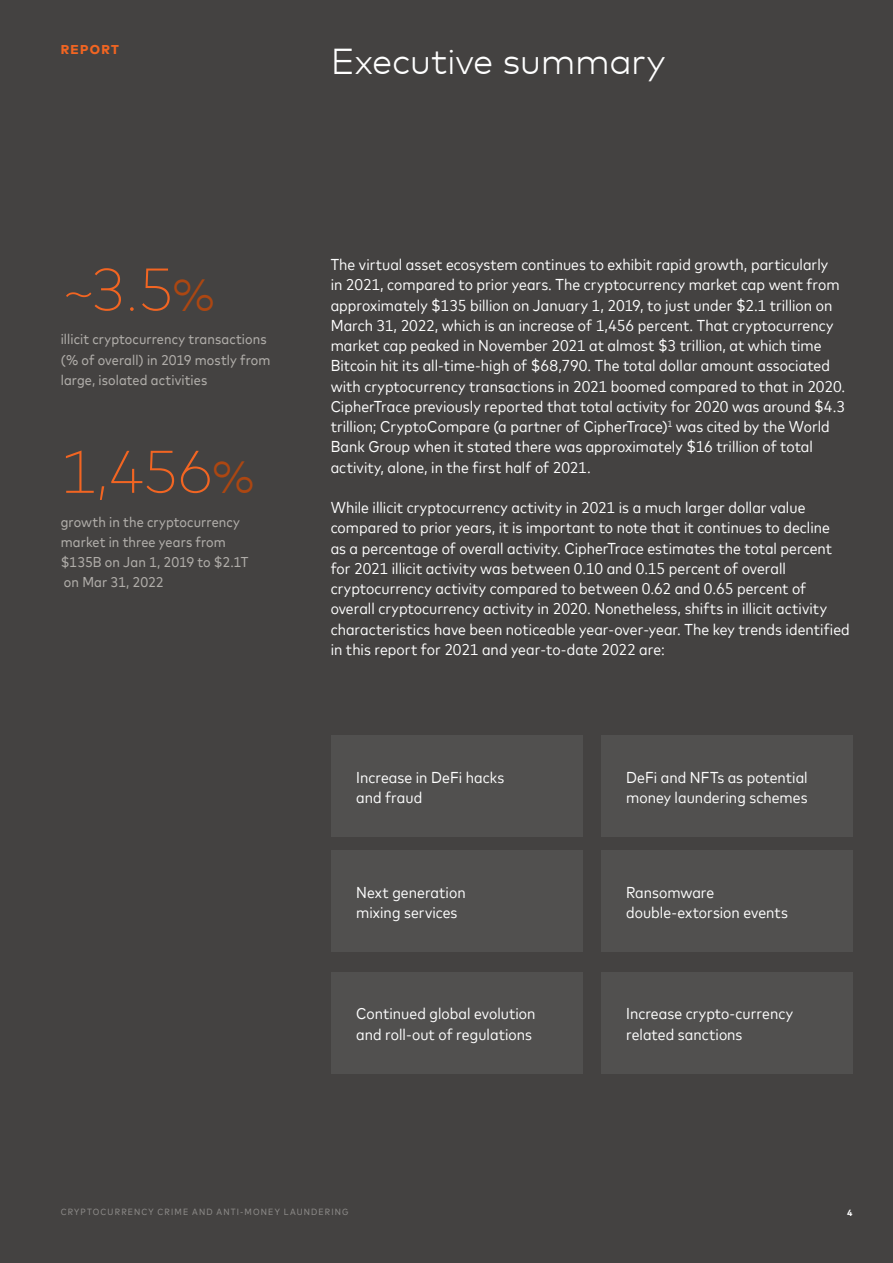
<style>
.page{position:relative;width:893px;height:1263px;background:#444241}
.page>*{position:absolute;margin:0;border:0;box-sizing:border-box;transform-origin:0 0}
.t1{font:200 60px "Mark Offc For MC";color:#f26522}
.t2{font:300 36px "Mark Offc For MC";letter-spacing:-.01em;color:#fff}
.t3{font:15.75px/20.2px "Mark For MC Nrw";color:#fff}
.t4{font:14.25px/20.2px "Mark For MC Nrw";letter-spacing:.005em;color:#b0ada9}
.t5{font:800 12.75px "Mark Offc For MC";letter-spacing:.1em;color:#f26522}
.t6{font:9px "Mark For MC Nrw";letter-spacing:.13em;color:#8d8b89}
.t7{font:700 9px "Mark Offc For MC";color:#fff}
.s1{font-weight:300;font-size:45px;color:#ac4712}
</style>
<div class="page">
<div style="left:331px;top:736px;width:252px;height:101px;background:#51504f"></div>
<div style="left:331px;top:850px;width:252px;height:102px;background:#51504f"></div>
<div style="left:331px;top:972px;width:252px;height:101px;background:#51504f"></div>
<div style="left:601px;top:736px;width:251px;height:101px;background:#51504f"></div>
<div style="left:601px;top:850px;width:251px;height:102px;background:#51504f"></div>
<div style="left:601px;top:972px;width:251px;height:101px;background:#51504f"></div>
<p class="t5" style="left:61px;top:40px;width:60px">REPORT</p>
<h2 class="t2" style="left:331px;top:35px;width:336px">Executive summary</h2>
<h1 class="t1" style="left:61px;top:245px;width:156px">~3.5<span class="s1">%</span></h1>
<p class="t4" style="left:61px;top:328px;width:211px">illicit cryptocurrency transactions (% of overall) in 2019 mostly from large, isolated activities</p>
<h1 class="t1" style="left:61px;top:427px;width:196px">1,456<span class="s1">%</span></h1>
<p class="t4" style="left:61px;top:510px;width:189px">growth in the cryptocurrency market in three years from $135B on Jan 1, 2019 to $2.1T on Mar 31, 2022</p>
<p class="t3" style="left:331px;top:253px;width:516px">The virtual asset ecosystem continues to exhibit rapid growth, particularly<br>in 2021, compared to prior years. The cryptocurrency market cap went from approximately $135 billion on January 1, 2019, to just under $2.1 trillion on March 31, 2022, which is an increase of 1,456 percent. That cryptocurrency market cap peaked in November 2021 at almost $3 trillion, at which time Bitcoin hit its all-time-high of $68,790. The total dollar amount associated with cryptocurrency transactions in 2021 boomed compared to that in 2020.<br>CipherTrace previously reported that total activity for 2020 was around $4.3 trillion; CryptoCompare (a partner of CipherTrace)<sup>1</sup> was cited by the World Bank Group when it stated there was approximately $16 trillion of total activity, alone, in the first half of 2021.</p>
<p class="t3" style="left:331px;top:496px;width:521px">While illicit cryptocurrency activity in 2021 is a much larger dollar value compared to prior years, it is important to note that it continues to decline<br>as a percentage of overall activity. CipherTrace estimates the total percent for 2021 illicit activity was between 0.10 and 0.15 percent of overall cryptocurrency activity compared to between 0.62 and 0.65 percent of overall cryptocurrency activity in 2020. Nonetheless, shifts in illicit activity characteristics have been noticeable year-over-year. The key trends identified in this report for 2021 and year-to-date 2022 are:</p>
<p class="t3" style="left:356px;top:766px;width:150px">Increase in DeFi hacks and fraud</p>
<p class="t3" style="left:626px;top:766px;width:183px">DeFi and NFTs as potential money laundering schemes</p>
<p class="t3" style="left:356px;top:881px;width:111px">Next generation mixing services</p>
<p class="t3" style="left:626px;top:881px;width:163px">Ransomware double-extorsion events</p>
<p class="t3" style="left:356px;top:1002px;width:181px">Continued global evolution and roll-out of regulations</p>
<p class="t3" style="left:626px;top:1002px;width:168px">Increase crypto-currency related sanctions</p>
<p class="t6" style="left:61px;top:1205px;width:289px">CRYPTOCURRENCY CRIME AND ANTI-MONEY LAUNDERING</p>
<p class="t7" style="left:847px;top:1206px;width:7px">4</p>
</div>
